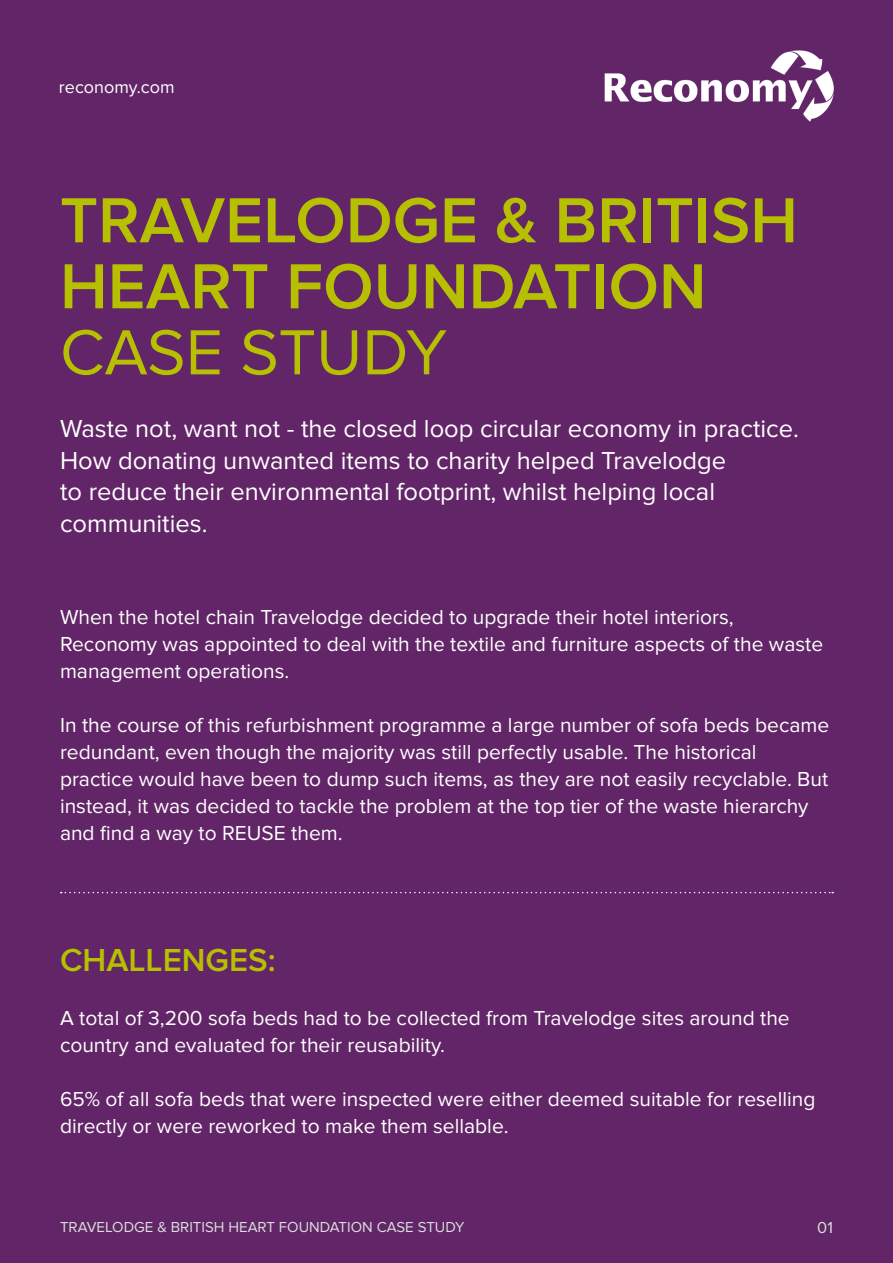
<style>
.page{position:relative;width:893px;height:1263px;background:#622567}
.page>*{position:absolute;margin:0;border:0;box-sizing:border-box;transform-origin:0 0}
.t1{font:600 66px/66px "Proxima Nova";color:#b6bf00}
.t2{font:66px "Proxima Nova";letter-spacing:-.005em;color:#b6bf00}
.t3{font:600 33px "Proxima Nova";color:#b6bf00}
.t4{font:25.5px/31.5px "Proxima Nova";color:#fff}
.t5{font:21px/27px "Proxima Nova";color:#fff}
.t6{font:18px "Proxima Nova";color:#fff}
.t7{font:16.5px "Proxima Nova";color:#dcdddf}
.t8{font:15px "Proxima Nova";color:#dcdddf}
</style>
<div class="page">
<img style="left:604px;top:50px;width:230px;height:72px">
<svg style="left:61px;top:892px;width:772px;height:1px"></svg>
<p class="t6" style="left:59px;top:76px;width:117px">reconomy.com</p>
<p class="t1" style="left:60px;top:189px;width:739px">TRAVELODGE &amp; BRITISH<br>HEART FOUNDATION</p>
<p class="t2" style="left:60px;top:314px;width:389px">CASE STUDY</p>
<p class="t4" style="left:60px;top:413px;width:740px">Waste not, want not - the closed loop circular economy in practice.<br>How donating unwanted items to charity helped Travelodge<br>to reduce their environmental footprint, whilst helping local communities.</p>
<p class="t5" style="left:60px;top:604px;width:765px">When the hotel chain Travelodge decided to upgrade their hotel interiors,<br>Reconomy was appointed to deal with the textile and furniture aspects of the waste management operations.</p>
<p class="t5" style="left:60px;top:712px;width:771px">In the course of this refurbishment programme a large number of sofa beds became redundant, even though the majority was still perfectly usable. The historical practice would have been to dump such items, as they are not easily recyclable. But instead, it was decided to tackle the problem at the top tier of the waste hierarchy and find a way to REUSE them.</p>
<p class="t3" style="left:60px;top:941px;width:217px">CHALLENGES:</p>
<p class="t5" style="left:60px;top:1005px;width:731px">A total of 3,200 sofa beds had to be collected from Travelodge sites around the country and evaluated for their reusability.</p>
<p class="t5" style="left:60px;top:1086px;width:757px">65% of all sofa beds that were inspected were either deemed suitable for reselling directly or were reworked to make them sellable.</p>
<p class="t8" style="left:60px;top:1218px;width:406px">TRAVELODGE &amp; BRITISH HEART FOUNDATION CASE STUDY</p>
<p class="t7" style="left:817px;top:1218px;width:17px">01</p>
</div>
